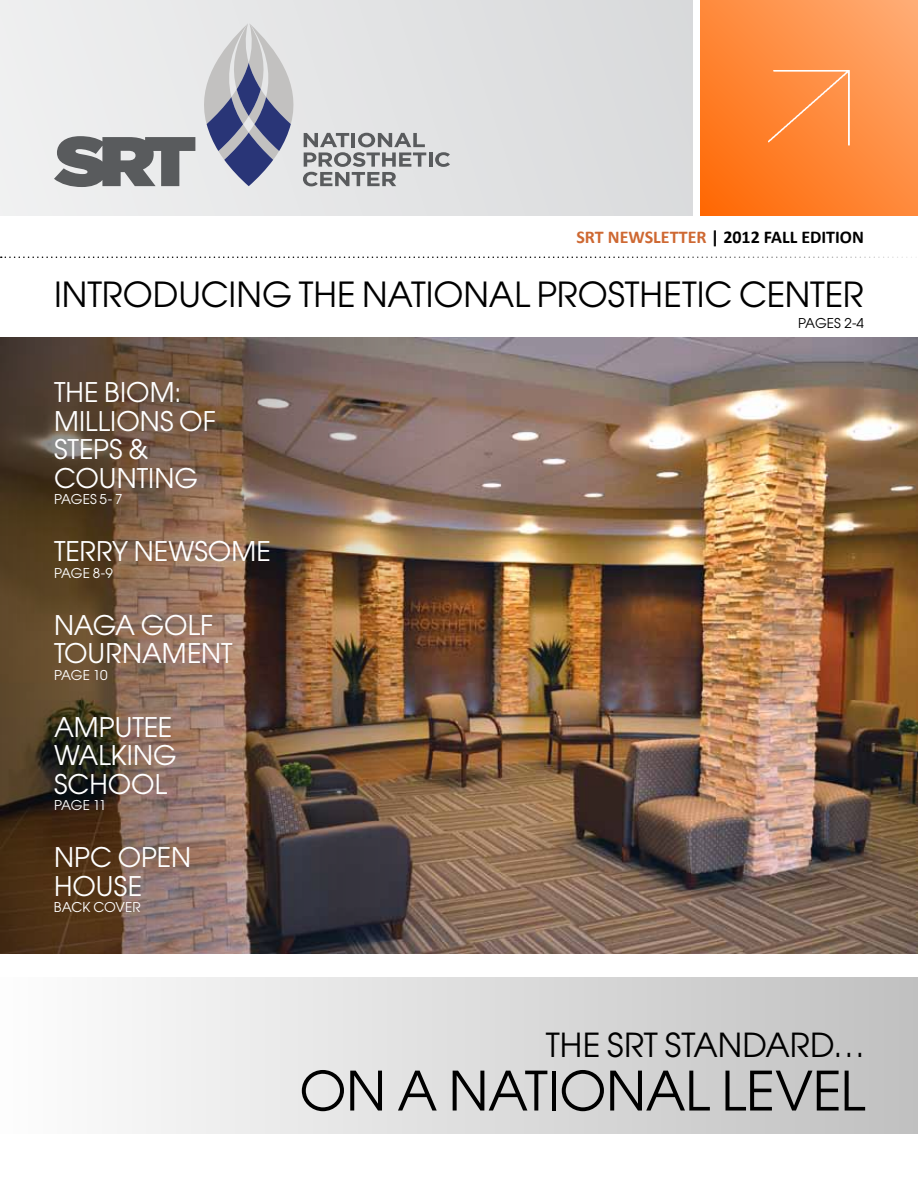
<style>
.page{position:relative;width:918px;height:1188px;background:#fff}
.page>*{position:absolute;margin:0;border:0;box-sizing:border-box;transform-origin:0 0}
.t1{font:54px "Avant Garde";letter-spacing:-.005em;color:#000}
.t2{font:34.5px "Avant Garde";color:#000}
.t3{font:33px "Avant Garde";color:#000}
.t4{font:27px/28.5px "Avant Garde";color:#fff}
.t5{font:700 18px "Calibri";color:#000}
.t6{font:13.5px "Avant Garde";color:#fff}
.t7{font:13.5px "Avant Garde";color:#000}
.s1{color:#ce6832}
</style>
<div class="page">
<div style="left:0;top:0;width:693px;height:216px;background:linear-gradient(to right,#eff0f1,#d9dadb)"></div>
<div style="left:0;top:977px;width:918px;height:157px;background:linear-gradient(to right,#fdfdfd,#c0c0c0)"></div>
<svg style="left:1px;top:256px;width:916px;height:2px"></svg>
<svg style="left:700px;top:0;width:218px;height:216px"></svg>
<hr style="left:429px;top:152px;width:3px;height:15px;background:#595b5d">
<svg style="left:435px;top:152px;width:15px;height:15px"></svg>
<svg style="left:54px;top:23px;width:372px;height:164px"></svg>
<img style="left:450px;top:338px;width:468px;height:616px">
<img style="left:0;top:338px;width:450px;height:616px">
<img style="left:768px;top:70px;width:82px;height:76px">
<p class="t5" style="left:576px;top:226px;width:289px"><span class="s1">SRT NEWSLETTER</span> | 2012 FALL EDITION</p>
<p class="t2" style="left:54px;top:273px;width:811px">INTRODUCING THE NATIONAL PROSTHETIC CENTER</p>
<p class="t7" style="left:798px;top:315px;width:10px">PAGES</p>
<p class="t7" style="left:845px;top:315px;width:21px">2-4</p>
<p class="t4" style="left:54px;top:378px;width:163px">THE BIOM:<br>MILLIONS OF<br>STEPS &amp;<br>COUNTING</p>
<p class="t6" style="left:54px;top:491px;width:10px">PAGES</p>
<p class="t6" style="left:100px;top:491px;width:24px">5- 7</p>
<p class="t4" style="left:54px;top:537px;width:218px">TERRY NEWSOME</p>
<p class="t6" style="left:54px;top:565px;width:10px">PAGE</p>
<p class="t6" style="left:93px;top:565px;width:22px">8-9</p>
<p class="t4" style="left:54px;top:610px;width:180px">NAGA GOLF<br>TOURNAMENT</p>
<p class="t6" style="left:54px;top:667px;width:10px">PAGE</p>
<p class="t6" style="left:93px;top:667px;width:16px">10</p>
<p class="t4" style="left:54px;top:712px;width:124px">AMPUTEE<br>WALKING<br>SCHOOL</p>
<p class="t6" style="left:54px;top:797px;width:10px">PAGE</p>
<p class="t6" style="left:93px;top:797px;width:15px">11</p>
<p class="t4" style="left:54px;top:843px;width:139px">NPC OPEN<br>HOUSE</p>
<p class="t6" style="left:54px;top:899px;width:10px">BACK</p>
<p class="t6" style="left:93px;top:899px;width:11px">COVER</p>
<p class="t3" style="left:546px;top:1024px;width:321px">THE SRT STANDARD…</p>
<h1 class="t1" style="left:299px;top:1057px;width:568px">ON A NATIONAL LEVEL</h1>
</div>
